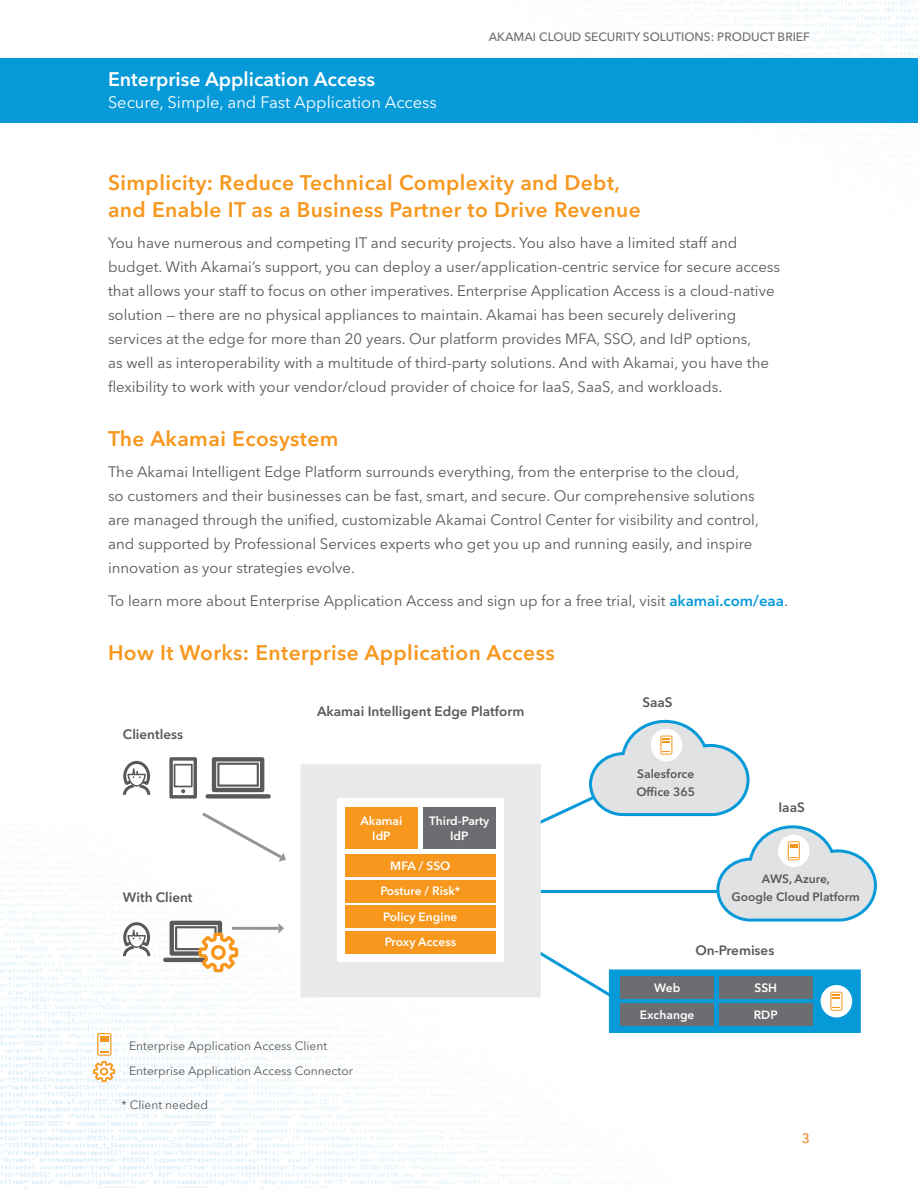
<style>
.page{position:relative;width:918px;height:1188px;background:#fff}
.page>*{position:absolute;margin:0;border:0;box-sizing:border-box;transform-origin:0 0}
.Headline{font:600 21px/27px "Avenir Next LT Pro";letter-spacing:.02em;color:#f7971d}
.t1{font:600 19.5px "Avenir Next LT Pro";color:#fff}
.t2{font:16.5px "Avenir Next LT Pro";color:#fff}
.Body{font:15px/24px "Avenir Next LT Pro";color:#57585a}
.Body-2{font:600 13.5px "Avenir Next LT Pro";color:#57585a}
.t3{font:500 13.5px "Avenir Next LT Pro";color:#ee882f}
.Body-3{font:600 12px/15px "Avenir Next LT Pro";color:#fff;text-align:center}
.Body-4{font:12px/25.5px "Avenir Next LT Pro";color:#57585a}
.Body-5{font:600 12px/18px "Avenir Next LT Pro";color:#57585a}
.t4{font:500 12px "Avenir Next LT Pro";color:#6c6d70}
.s1{font-weight:600;color:#069ad9}
</style>
<div class="page">
<img style="left:0;top:0;width:918px;height:1188px">
<div style="left:0;top:58px;width:918px;height:65px;background:#069ad9"></div>
<svg style="left:532px;top:946px;width:94px;height:60px"></svg>
<div style="left:301px;top:764px;width:240px;height:233px;background:#e8e9ea"></div>
<div style="left:338px;top:799px;width:166px;height:163px;background:#fff"></div>
<div style="left:609px;top:969px;width:252px;height:64px;background:#069ad9;border:3px solid #069ad9"></div>
<svg style="left:169px;top:757px;width:28px;height:42px"></svg>
<svg style="left:212px;top:757px;width:52px;height:35px"></svg>
<div style="left:205px;top:794px;width:66px;height:5px;background:#5a595c;border-radius:2px"></div>
<svg style="left:123px;top:761px;width:27px;height:34px"></svg>
<svg style="left:123px;top:922px;width:27px;height:34px"></svg>
<svg style="left:199px;top:810px;width:87px;height:52px"></svg>
<hr style="left:163px;top:958px;width:65px;height:4px;background:#5a595c;border-radius:2px">
<svg style="left:170px;top:921px;width:68px;height:51px"></svg>
<hr style="left:232px;top:927px;width:47px;height:3px;background:#939598">
<svg style="left:278px;top:923px;width:6px;height:10px"></svg>
<div style="left:345px;top:807px;width:73px;height:41px;background:#f7971d"></div>
<div style="left:345px;top:854px;width:150px;height:23px;background:#f7971d"></div>
<div style="left:345px;top:880px;width:150px;height:23px;background:#f7971d"></div>
<div style="left:345px;top:905px;width:150px;height:23px;background:#f7971d"></div>
<div style="left:345px;top:931px;width:150px;height:23px;background:#f7971d"></div>
<div style="left:423px;top:807px;width:72px;height:41px;background:#6c6d70"></div>
<div style="left:621px;top:976px;width:93px;height:23px;background:#6c6d70"></div>
<div style="left:621px;top:1004px;width:93px;height:22px;background:#6c6d70"></div>
<div style="left:719px;top:976px;width:93px;height:23px;background:#6c6d70"></div>
<div style="left:719px;top:1004px;width:93px;height:22px;background:#6c6d70"></div>
<svg style="left:93px;top:1033px;width:22px;height:49px"></svg>
<svg style="left:534px;top:718px;width:344px;height:205px"></svg>
<div style="left:821px;top:985px;width:31px;height:32px;background:#fff;border-radius:50%"></div>
<svg style="left:830px;top:992px;width:12px;height:19px"></svg>
<h2 class="t1" style="left:108px;top:67px;width:269px">Enterprise Application Access</h2>
<p class="t2" style="left:108px;top:93px;width:330px">Secure, Simple, and Fast Application Access</p>
<p class="t4" style="left:489px;top:30px;width:323px">AKAMAI CLOUD SECURITY SOLUTIONS: PRODUCT BRIEF</p>
<p class="Headline" style="left:108px;top:169px;width:534px">Simplicity: Reduce Technical Complexity and Debt, and Enable IT as a Business Partner to Drive Revenue</p>
<p class="Body" style="left:108px;top:231px;width:674px">You have numerous and competing IT and security projects. You also have a limited staff and budget. With Akamai’s support, you can deploy a user/application-centric service for secure access that allows your staff to focus on other imperatives. Enterprise Application Access is a cloud-native solution — there are no physical appliances to maintain. Akamai has been securely delivering services at the edge for more than 20 years. Our platform provides MFA, SSO, and IdP options,<br>as well as interoperability with a multitude of third-party solutions. And with Akamai, you have the flexibility to work with your vendor/cloud provider of choice for IaaS, SaaS, and workloads.</p>
<p class="Headline" style="left:108px;top:425px;width:232px">The Akamai Ecosystem</p>
<p class="Body" style="left:108px;top:459px;width:652px">The Akamai Intelligent Edge Platform surrounds everything, from the enterprise to the cloud, so customers and their businesses can be fast, smart, and secure. Our comprehensive solutions are managed through the unified, customizable Akamai Control Center for visibility and control, and supported by Professional Services experts who get you up and running easily, and inspire innovation as your strategies evolve.</p>
<p class="Body" style="left:108px;top:589px;width:682px">To learn more about Enterprise Application Access and sign up for a free trial, visit <span class="s1">akamai.com/eaa</span>.</p>
<p class="Headline" style="left:108px;top:640px;width:448px">How It Works: Enterprise Application Access</p>
<p class="Body-2" style="left:123px;top:726px;width:62px">Clientless</p>
<p class="Body-2" style="left:123px;top:889px;width:71px">With Client</p>
<p class="Body-2" style="left:317px;top:703px;width:209px">Akamai Intelligent Edge Platform</p>
<p class="Body-3" style="left:360px;top:813px;width:44px">Akamai<br>IdP</p>
<p class="Body-3" style="left:390px;top:858px;width:62px">MFA / SSO</p>
<p class="Body-3" style="left:380px;top:884px;width:82px">Posture / Risk*</p>
<p class="Body-3" style="left:383px;top:909px;width:76px">Policy Engine</p>
<p class="Body-3" style="left:385px;top:935px;width:73px">Proxy Access</p>
<p class="Body-3" style="left:429px;top:813px;width:62px">Third-Party<br>IdP</p>
<p class="Body-4" style="left:129px;top:1033px;width:225px">Enterprise Application Access Client<br>Enterprise Application Access Connector</p>
<p class="Body-4" style="left:122px;top:1092px;width:88px">* Client needed</p>
<p class="Body-2" style="left:642px;top:694px;width:32px">SaaS</p>
<p class="Body-5" style="left:636px;top:765px;width:60px">Salesforce<br>Office 365</p>
<p class="Body-2" style="left:778px;top:799px;width:28px">IaaS</p>
<p class="Body-5" style="left:732px;top:869px;width:130px;text-align:center">AWS, Azure,<br>Google Cloud Platform</p>
<p class="Body-2" style="left:695px;top:942px;width:81px">On-Premises</p>
<p class="Body-3" style="left:654px;top:980px;width:28px">Web</p>
<p class="Body-3" style="left:640px;top:1007px;width:56px">Exchange</p>
<p class="Body-3" style="left:754px;top:980px;width:24px">SSH</p>
<p class="Body-3" style="left:754px;top:1007px;width:26px">RDP</p>
<p class="t3" style="left:802px;top:1131px;width:10px">3</p>
</div>
